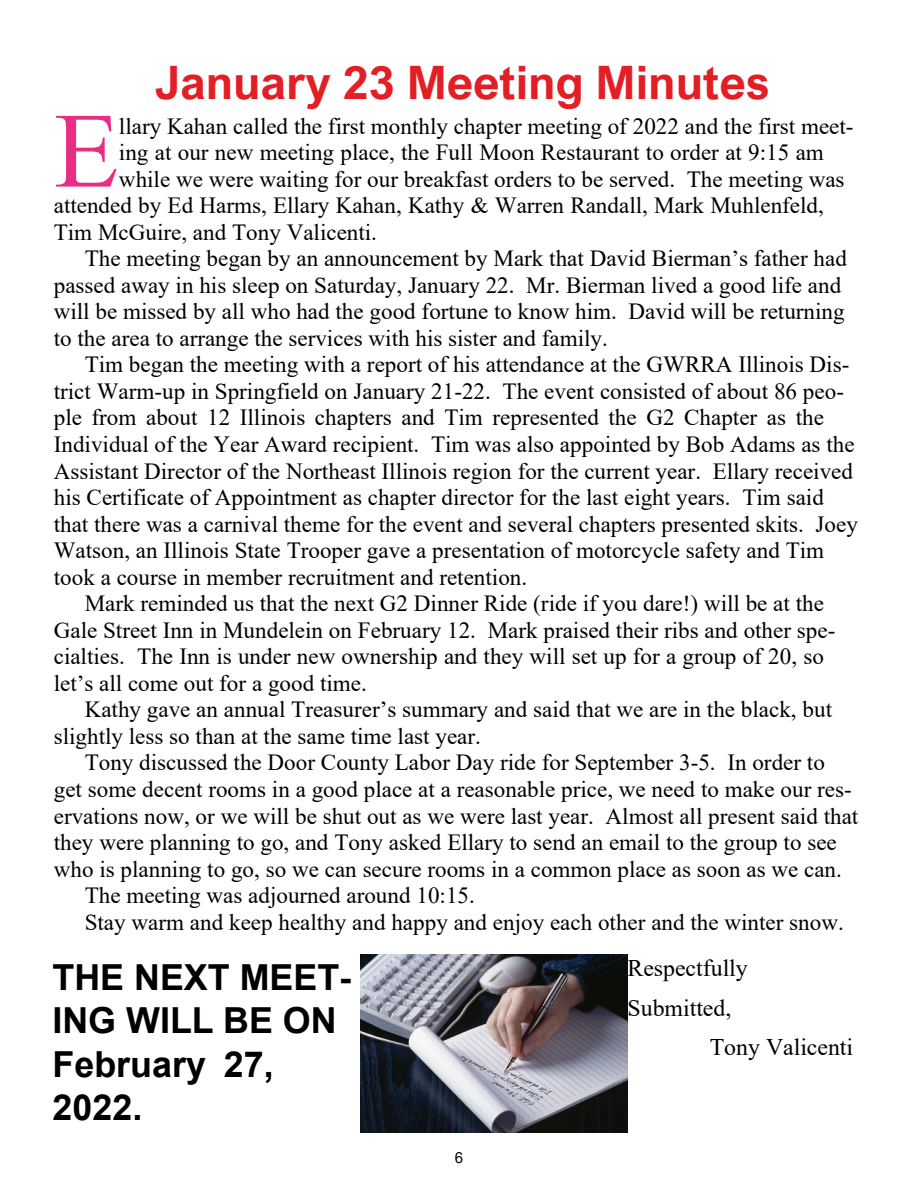
<style>
.page{position:relative;width:918px;height:1188px;background:#fff}
.page>*{position:absolute;margin:0;border:0;box-sizing:border-box;transform-origin:0 0}
.t1{font:106.8px "Times New Roman";color:#e72e84}
.t2{font:700 46.2px "Arial Nova";color:#e31f25}
.t3{font:700 35.85px/43.5px "Arial";color:#000}
.t4{font:23.85px "Times New Roman";color:#000}
.t5{font:23.1px "Times New Roman";color:#000}
.t6{font:15px "Arial Nova";color:#000}
</style>
<div class="page">
<img style="left:361px;top:954px;width:267px;height:178px">
<h2 class="t2" style="left:155px;top:66px;width:616px">January 23 Meeting Minutes</h2>
<h1 class="t1" style="left:54px;top:113px;width:67px">E</h1>
<p class="t5" style="left:119px;top:117px;width:736px">llary Kahan called the first monthly chapter meeting of 2022 and the first meet-</p>
<p class="t5" style="left:119px;top:144px;width:706px">ing at our new meeting place, the Full Moon Restaurant to order at 9:15 am</p>
<p class="t5" style="left:119px;top:171px;width:727px">while we were waiting for our breakfast orders to be served. The meeting was</p>
<p class="t5" style="left:54px;top:197px;width:772px">attended by Ed Harms, Ellary Kahan, Kathy &amp; Warren Randall, Mark Muhlenfeld,</p>
<p class="t5" style="left:54px;top:224px;width:325px">Tim McGuire, and Tony Valicenti.</p>
<p class="t5" style="left:85px;top:250px;width:764px">The meeting began by an announcement by Mark that David Bierman’s father had</p>
<p class="t5" style="left:54px;top:277px;width:789px">passed away in his sleep on Saturday, January 22. Mr. Bierman lived a good life and</p>
<p class="t5" style="left:54px;top:303px;width:792px">will be missed by all who had the good fortune to know him. David will be returning</p>
<p class="t5" style="left:54px;top:330px;width:556px">to the area to arrange the services with his sister and family.</p>
<p class="t5" style="left:85px;top:356px;width:766px">Tim began the meeting with a report of his attendance at the GWRRA Illinois Dis-</p>
<p class="t5" style="left:54px;top:383px;width:792px">trict Warm-up in Springfield on January 21-22. The event consisted of about 86 peo-</p>
<p class="t5" style="left:54px;top:409px;width:772px">ple from about 12 Illinois chapters and Tim represented the G2 Chapter as the</p>
<p class="t5" style="left:54px;top:436px;width:802px">Individual of the Year Award recipient. Tim was also appointed by Bob Adams as the</p>
<p class="t5" style="left:54px;top:463px;width:801px">Assistant Director of the Northeast Illinois region for the current year. Ellary received</p>
<p class="t5" style="left:54px;top:489px;width:772px">his Certificate of Appointment as chapter director for the last eight years. Tim said</p>
<p class="t5" style="left:54px;top:516px;width:806px">that there was a carnival theme for the event and several chapters presented skits. Joey</p>
<p class="t5" style="left:54px;top:542px;width:772px">Watson, an Illinois State Trooper gave a presentation of motorcycle safety and Tim</p>
<p class="t5" style="left:54px;top:569px;width:475px">took a course in member recruitment and retention.</p>
<p class="t5" style="left:85px;top:595px;width:741px">Mark reminded us that the next G2 Dinner Ride (ride if you dare!) will be at the</p>
<p class="t5" style="left:54px;top:622px;width:783px">Gale Street Inn in Mundelein on February 12. Mark praised their ribs and other spe-</p>
<p class="t5" style="left:54px;top:648px;width:772px">cialties. The Inn is under new ownership and they will set up for a group of 20, so</p>
<p class="t5" style="left:54px;top:675px;width:315px">let’s all come out for a good time.</p>
<p class="t5" style="left:85px;top:701px;width:749px">Kathy gave an annual Treasurer’s summary and said that we are in the black, but</p>
<p class="t5" style="left:54px;top:728px;width:429px">slightly less so than at the same time last year.</p>
<p class="t5" style="left:85px;top:754px;width:742px">Tony discussed the Door County Labor Day ride for September 3-5. In order to</p>
<p class="t5" style="left:54px;top:781px;width:800px">get some decent rooms in a good place at a reasonable price, we need to make our res-</p>
<p class="t5" style="left:54px;top:808px;width:806px">ervations now, or we will be shut out as we were last year. Almost all present said that</p>
<p class="t5" style="left:54px;top:834px;width:785px">they were planning to go, and Tony asked Ellary to send an email to the group to see</p>
<p class="t5" style="left:54px;top:861px;width:790px">who is planning to go, so we can secure rooms in a common place as soon as we can.</p>
<p class="t5" style="left:85px;top:887px;width:392px">The meeting was adjourned around 10:15.</p>
<p class="t5" style="left:85px;top:914px;width:761px">Stay warm and keep healthy and happy and enjoy each other and the winter snow.</p>
<p class="t4" style="left:627px;top:960px;width:122px">Respectfully</p>
<p class="t4" style="left:627px;top:999px;width:105px">Submitted,</p>
<p class="t4" style="left:710px;top:1039px;width:145px">Tony Valicenti</p>
<h3 class="t3" style="left:52px;top:959px;width:300px">THE NEXT MEET-<br>ING WILL BE ON<br>February 27,<br>2022.</h3>
<p class="t6" style="left:455px;top:1152px;width:10px">6</p>
</div>
